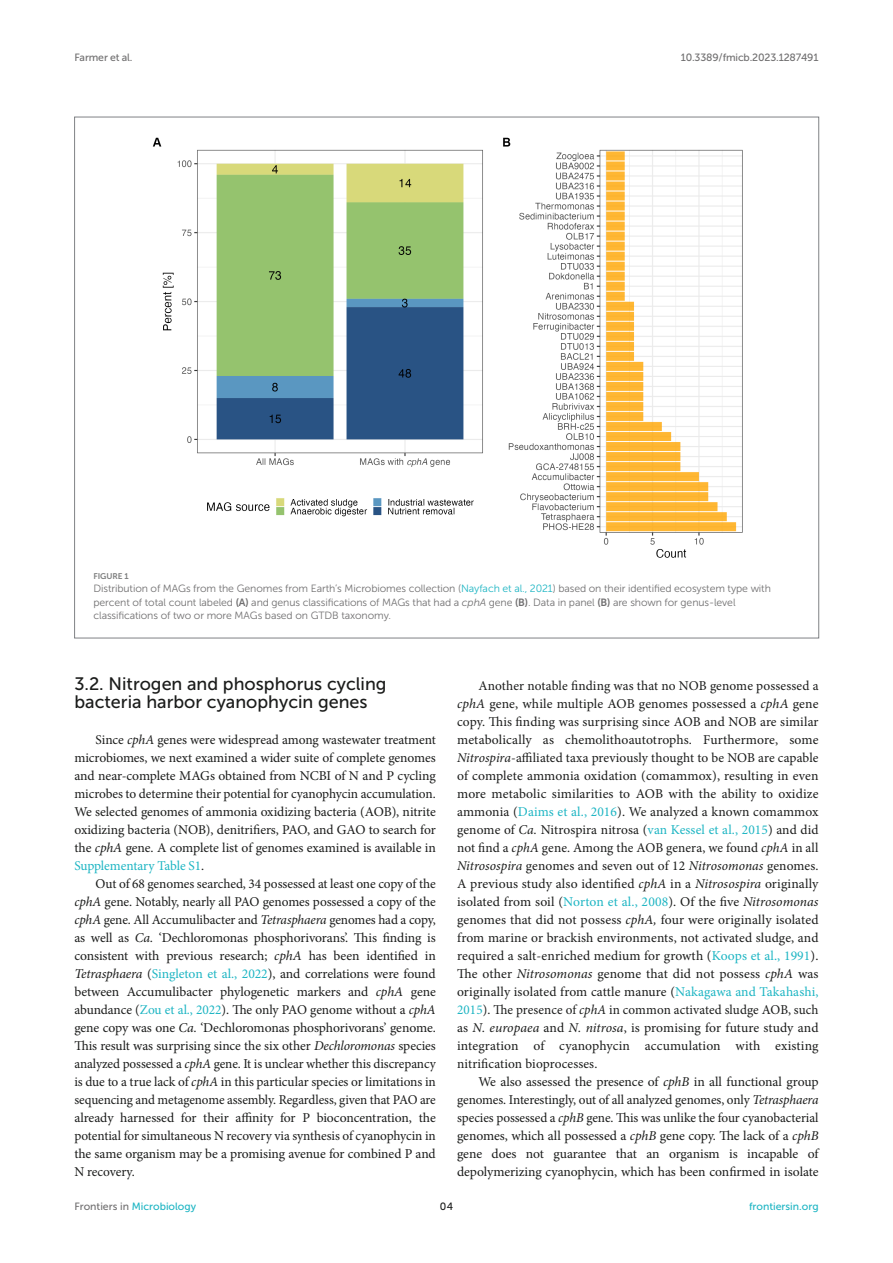
<style>
.page{position:relative;width:893px;height:1263px;background:#fff}
.page>*{position:absolute;margin:0;border:0;box-sizing:border-box;transform-origin:0 0}
.HEAD_2{font:18px/18px "Museo Sans 500";color:#1b1c1b}
.TEXT{font:13.5px/18px "Minion Pro";letter-spacing:-.005em;color:#1b1c1b;text-align:justify}
.TEXT_FLUSH{font:13.5px/18px "Minion Pro";letter-spacing:-.01em;color:#1b1c1b;text-align:justify}
.FIG_LEG{font:10.5px/13.5px "Museo Sans 300";letter-spacing:-.01em;color:#706f70}
.t1{font:10.5px "Museo Sans 500";color:#1db5c3}
.t2{font:10.5px "Museo Sans 500";letter-spacing:-.015em;color:#706f70}
.t3{font:10.5px "Museo Sans 500";color:#1b1c1b}
.FIG_HD{font:8.25px "Museo Sans 700";letter-spacing:-.01em;color:#7e7f7f}
.s1{color:#1db5c3}
.s2{font-family:"Museo Sans 700"}
.s3{font-style:italic}
.s4{color:#706f70}
</style>
<div class="page">
<img style="left:152px;top:137px;width:591px;height:421px">
<p class="t2" style="left:74px;top:51px;width:60px">Farmer et al.</p>
<p class="t2" style="left:681px;top:51px;width:139px">10.3389/fmicb.2023.1287491</p>
<p class="FIG_HD" style="left:94px;top:571px;width:37px">FIGURE 1</p>
<p class="FIG_LEG" style="left:94px;top:582px;width:679px">Distribution of MAGs from the Genomes from Earth’s Microbiomes collection (<span class="s1">Nayfach et al., 2021</span>) based on their identified ecosystem type with percent of total count labeled <span class="s2">(A)</span> and genus classifications of MAGs that had a <span class="s3">cphA</span> gene <span class="s2">(B)</span>. Data in panel <span class="s2">(B)</span> are shown for genus-level classifications of two or more MAGs based on GTDB taxonomy.</p>
<p class="HEAD_2" style="left:74px;top:675px;width:314px">3.2. Nitrogen and phosphorus cycling bacteria harbor cyanophycin genes</p>
<p class="TEXT_FLUSH" style="left:74px;top:731px;width:363px;text-indent:21px">Since <span class="s3">cphA</span> genes were widespread among wastewater treatment microbiomes, we next examined a wider suite of complete genomes and near-complete MAGs obtained from NCBI of N and P cycling microbes to determine their potential for cyanophycin accumulation.<br>We selected genomes of ammonia oxidizing bacteria (AOB), nitrite oxidizing bacteria (NOB), denitrifiers, PAO, and GAO to search for the <span class="s3">cphA</span> gene. A complete list of genomes examined is available in <span class="s1">Supplementary Table S1</span>.</p>
<p class="TEXT" style="left:74px;top:875px;width:363px;text-indent:21px">Out of 68 genomes searched, 34 possessed at least one copy of the <span class="s3">cphA</span> gene. Notably, nearly all PAO genomes possessed a copy of the <span class="s3">cphA</span> gene. All Accumulibacter and <span class="s3">Tetrasphaera</span> genomes had a copy, as well as <span class="s3">Ca.</span> ‘Dechloromonas phosphorivorans’. This finding is consistent with previous research; <span class="s3">cphA</span> has been identified in <span class="s3">Tetrasphaera</span> (<span class="s1">Singleton et al., 2022</span>), and correlations were found between Accumulibacter phylogenetic markers and <span class="s3">cphA</span> gene abundance (<span class="s1">Zou et al., 2022</span>). The only PAO genome without a <span class="s3">cphA </span>gene copy was one <span class="s3">Ca.</span> ‘Dechloromonas phosphorivorans’ genome.<br>This result was surprising since the six other <span class="s3">Dechloromonas</span> species analyzed possessed a <span class="s3">cphA</span> gene. It is unclear whether this discrepancy is due to a true lack of <span class="s3">cphA</span> in this particular species or limitations in sequencing and metagenome assembly. Regardless, given that PAO are already harnessed for their affinity for P bioconcentration, the potential for simultaneous N recovery via synthesis of cyanophycin in the same organism may be a promising avenue for combined P and N recovery.</p>
<p class="TEXT" style="left:457px;top:677px;width:363px;text-indent:21px">Another notable finding was that no NOB genome possessed a <span class="s3">cphA</span> gene, while multiple AOB genomes possessed a <span class="s3">cphA</span> gene copy. This finding was surprising since AOB and NOB are similar metabolically as chemolithoautotrophs. Furthermore, some <span class="s3">Nitrospira</span>-affiliated taxa previously thought to be NOB are capable of complete ammonia oxidation (comammox), resulting in even more metabolic similarities to AOB with the ability to oxidize ammonia (<span class="s1">Daims et al., 2016</span>). We analyzed a known comammox genome of <span class="s3">Ca.</span> Nitrospira nitrosa (<span class="s1">van Kessel et al., 2015</span>) and did not find a <span class="s3">cphA</span> gene. Among the AOB genera, we found <span class="s3">cphA</span> in all <span class="s3">Nitrosospira</span> genomes and seven out of 12 <span class="s3">Nitrosomonas</span> genomes.<br>A previous study also identified <span class="s3">cphA</span> in a <span class="s3">Nitrosospira</span> originally isolated from soil (<span class="s1">Norton et al., 2008</span>). Of the five <span class="s3">Nitrosomonas </span>genomes that did not possess <span class="s3">cphA,</span> four were originally isolated from marine or brackish environments, not activated sludge, and required a salt-enriched medium for growth (<span class="s1">Koops et al., 1991</span>).<br>The other <span class="s3">Nitrosomonas</span> genome that did not possess <span class="s3">cphA</span> was originally isolated from cattle manure (<span class="s1">Nakagawa and Takahashi, 2015</span>). The presence of <span class="s3">cphA</span> in common activated sludge AOB, such as <span class="s3">N. europaea</span> and <span class="s3">N. nitrosa</span>, is promising for future study and integration of cyanophycin accumulation with existing nitrification bioprocesses.</p>
<p class="TEXT" style="left:457px;top:1073px;width:363px;text-indent:21px">We also assessed the presence of <span class="s3">cphB</span> in all functional group genomes. Interestingly, out of all analyzed genomes, only <span class="s3">Tetrasphaera </span>species possessed a <span class="s3">cphB</span> gene. This was unlike the four cyanobacterial genomes, which all possessed a <span class="s3">cphB</span> gene copy. The lack of a <span class="s3">cphB </span>gene does not guarantee that an organism is incapable of depolymerizing cyanophycin, which has been confirmed in isolate</p>
<p class="t1" style="left:74px;top:1200px;width:123px"><span class="s4">Frontiers in</span> Microbiology</p>
<p class="t3" style="left:440px;top:1200px;width:15px">04</p>
<p class="t1" style="left:749px;top:1200px;width:71px">frontiersin.org</p>
</div>
